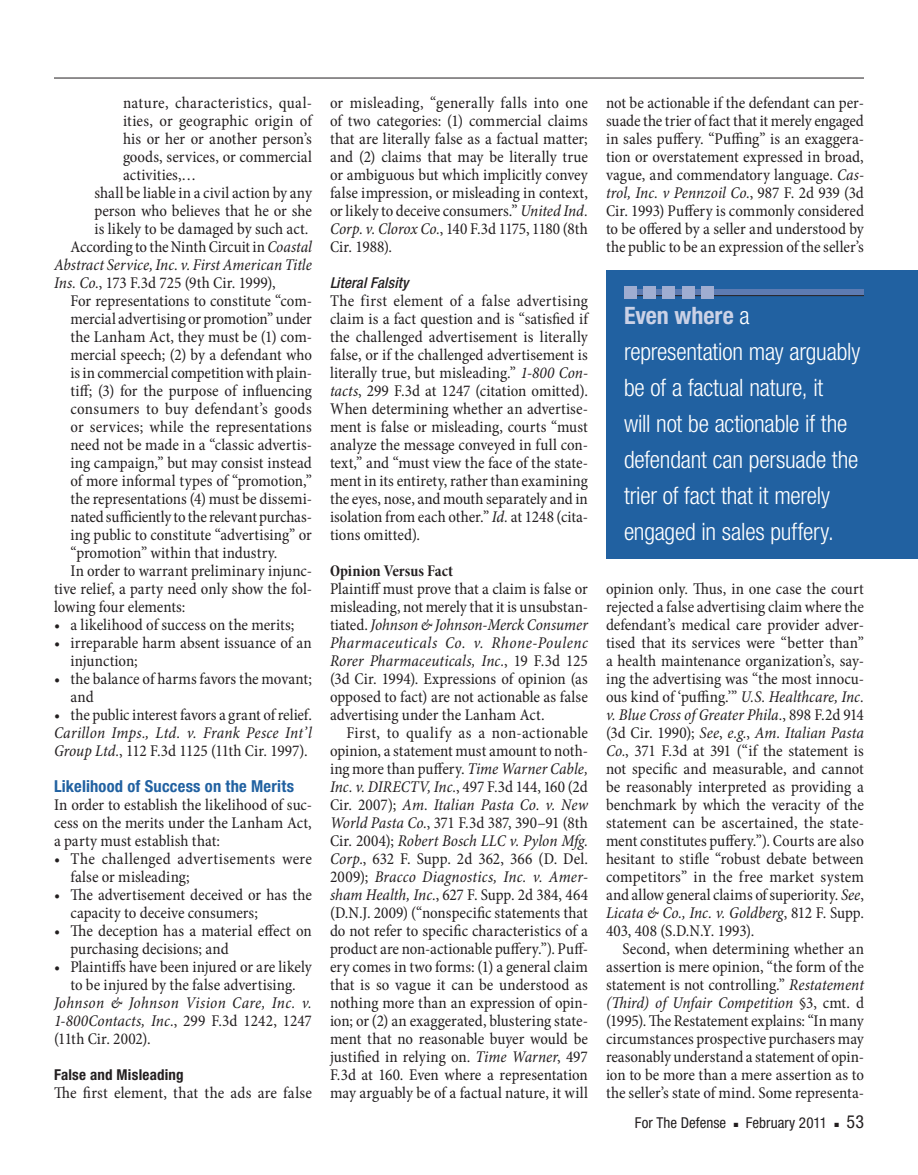
<style>
.page{position:relative;width:918px;height:1175px;background:#fff}
.page>*{position:absolute;margin:0;border:0;box-sizing:border-box;transform-origin:0 0}
.pullout_RH_block{font:300 condensed 24px/36px "Helvetica Neue";letter-spacing:-.01em;color:#fff}
.folio_right{font:condensed 18px "Helvetica Neue";color:#231f20}
.body_para_ind{font:condensed 16.5px/18px "Minion Pro";letter-spacing:-.005em;color:#231f20;text-align:justify}
.body_no_ind{font:condensed 16.5px/18px "Minion Pro";color:#231f20;text-align:justify}
.body_blockquote_1_ti{font:condensed 16.5px/18px "Minion Pro";color:#231f20;text-align:justify}
.body_bullet_1{font:condensed 16.5px/18px "Minion Pro";color:#231f20}
.body_no_ind-2{font:italic condensed 16.5px/18px "Minion Pro";letter-spacing:.015em;color:#231f20}
.body_blockquote_2_ha{font:condensed 16.5px/18px "Minion Pro";color:#231f20;text-align:justify}
.body_para_ind-2{font:italic condensed 16.5px/18px "Minion Pro";color:#231f20;text-align:justify}
.body_blockquote_2{font:condensed 16.5px/18px "Minion Pro";color:#231f20;text-align:justify}
.subhead_1{font:700 condensed 16.5px "Helvetica Neue";letter-spacing:.015em;color:#2161a1}
.subhead_4{font:16.5px "Minion Pro Bold Cn Subh";color:#231f20}
.folio_right-2{font:condensed 15px "Helvetica Neue";letter-spacing:.005em;color:#231f20}
.subhead_2{font:700 condensed 15px "Helvetica Neue";letter-spacing:.015em;color:#231f20}
.subhead_3{font:italic 500 condensed 15px "Helvetica Neue";letter-spacing:.01em;color:#231f20}
.s1{font-style:normal}
.s2{font-style:italic}
.s3{font-weight:700;color:#cad1e6}
</style>
<div class="page">
<hr style="left:54px;top:78px;width:810px;height:1px;background:#231f20">
<div style="left:606px;top:270px;width:312px;height:288px;background:#2161a1"></div>
<div style="left:624px;top:290px;width:240px;height:6px;background:#5d7bb2"></div>
<hr style="left:624px;top:295px;width:240px;height:1px;background:#231f20">
<div style="left:624px;top:286px;width:12px;height:13px;background:#9fadd1"></div>
<div style="left:643px;top:286px;width:13px;height:13px;background:#9fadd1"></div>
<div style="left:663px;top:286px;width:12px;height:13px;background:#9fadd1"></div>
<div style="left:682px;top:286px;width:13px;height:13px;background:#9fadd1"></div>
<div style="left:702px;top:286px;width:12px;height:13px;background:#9fadd1"></div>
<p class="body_blockquote_2_ha" style="left:123px;top:94px;width:191px">nature, characteristics, qual&shy;ities, or geographic origin of his or her or another person’s goods, services, or commercial activities,…</p>
<p class="body_blockquote_2" style="left:94px;top:184px;width:219px">shall be liable in a civil action by any person who believes that he or she is likely to be damaged by such act.</p>
<p class="body_para_ind-2" style="left:54px;top:238px;width:259px;text-indent:16px"><span class="s1">According to the Ninth Circuit in</span> Coastal Abstract Service, Inc. v. First American Title Ins. Co.<span class="s1">, 173 F.3d 725 (9th Cir. 1999),</span></p>
<p class="body_blockquote_1_ti" style="left:70px;top:292px;width:243px">For representations to constitute “com&shy;mercial advertising or promotion” under the Lanham Act, they must be (1) com&shy;mercial speech; (2) by a defendant who is in commercial competition with plain&shy;tiff; (3) for the purpose of influencing consumers to buy defendant’s goods or services; while the representations need not be made in a “classic advertis&shy;ing campaign,” but may consist instead of more informal types of “promotion,” the representations (4) must be dissemi&shy;nated sufficiently to the relevant purchas&shy;ing public to constitute “advertising” or “promotion” within that industry.</p>
<p class="body_para_ind" style="left:54px;top:562px;width:260px;text-indent:16px">In order to warrant preliminary injunc&shy;tive relief, a party need only show the fol&shy;lowing four elements:</p>
<p class="body_bullet_1" style="left:54px;top:616px;width:242px">• a likelihood of success on the merits;</p>
<p class="body_bullet_1" style="left:70px;top:634px;width:243px;text-indent:-16px">• irreparable harm absent issuance of an injunction;</p>
<p class="body_bullet_1" style="left:70px;top:670px;width:243px;text-indent:-16px">• the balance of harms favors the movant; and</p>
<p class="body_bullet_1" style="left:54px;top:706px;width:259px">• the public interest favors a grant of relief.</p>
<p class="body_no_ind-2" style="left:54px;top:724px;width:259px">Carillon Imps., Ltd. v. Frank Pesce Int’l<br>Group Ltd.<span class="s1">, 112 F.3d 1125 (11th Cir. 1997).</span></p>
<p class="subhead_1" style="left:54px;top:776px;width:242px">Likelihood of Success on the Merits</p>
<p class="body_no_ind" style="left:54px;top:796px;width:260px">In order to establish the likelihood of suc&shy;cess on the merits under the Lanham Act, a party must establish that:</p>
<p class="body_bullet_1" style="left:70px;top:850px;width:243px;text-indent:-16px">• The challenged advertisements were false or misleading;</p>
<p class="body_bullet_1" style="left:70px;top:886px;width:243px;text-indent:-16px">• The advertisement deceived or has the capacity to deceive consumers;</p>
<p class="body_bullet_1" style="left:70px;top:922px;width:243px;text-indent:-16px">• The deception has a material effect on purchasing decisions; and</p>
<p class="body_bullet_1" style="left:54px;top:958px;width:259px;text-align:center">• Plaintiffs have been injured or are likely to be injured by the false advertising.</p>
<p class="body_no_ind-2" style="left:54px;top:994px;width:259px;text-align:justify">Johnson &amp; Johnson Vision Care, Inc. v.<br>1-800Contacts, Inc.<span class="s1">, 299 F.3d 1242, 1247 (11th Cir. 2002).</span></p>
<p class="subhead_2" style="left:54px;top:1066px;width:131px">False and Misleading</p>
<p class="body_no_ind" style="left:54px;top:1084px;width:259px">The first element, that the ads are false</p>
<p class="body_no_ind" style="left:330px;top:94px;width:260px">or misleading, “generally falls into one of two categories: (1) commercial claims that are literally false as a factual matter; and (2) claims that may be literally true or ambiguous but which implicitly convey false impression, or misleading in context, or likely to deceive consumers.” <span class="s2">United Ind.<br>Corp. v. Clorox Co.</span>, 140 F.3d 1175, 1180 (8th Cir. 1988).</p>
<p class="subhead_3" style="left:330px;top:274px;width:80px">Literal Falsity</p>
<p class="body_no_ind" style="left:330px;top:292px;width:260px">The first element of a false advertising claim is a fact question and is “satisfied if the challenged advertisement is literally false, or if the challenged advertisement is literally true, but misleading.” <span class="s2">1-800 Con&shy;tacts</span>, 299 F.3d at 1247 (citation omitted).<br>When determining whether an advertise&shy;ment is false or misleading, courts “must analyze the message conveyed in full con&shy;text,” and “must view the face of the state&shy;ment in its entirety, rather than examining the eyes, nose, and mouth separately and in isolation from each other.” <span class="s2">Id.</span> at 1248 (cita&shy;tions omitted).</p>
<p class="subhead_4" style="left:330px;top:560px;width:125px">Opinion Versus Fact</p>
<p class="body_no_ind" style="left:330px;top:580px;width:260px">Plaintiff must prove that a claim is false or misleading, not merely that it is unsubstan&shy;tiated. <span class="s2">Johnson &amp; Johnson-Merck Consumer Pharmaceuticals Co. v. Rhone-Poulenc Rorer Pharmaceuticals, Inc.</span>, 19 F.3d 125 (3d Cir. 1994). Expressions of opinion (as opposed to fact) are not actionable as false advertising under the Lanham Act.</p>
<p class="body_para_ind" style="left:330px;top:724px;width:260px;text-indent:16px">First, to qualify as a non-actionable opinion, a statement must amount to noth&shy;ing more than puffery. <span class="s2">Time Warner Cable, Inc. v. DIRECTV, Inc.</span>, 497 F.3d 144, 160 (2d Cir. 2007); <span class="s2">Am. Italian Pasta Co. v. New World Pasta Co.</span>, 371 F.3d 387, 390–91 (8th Cir. 2004); <span class="s2">Robert Bosch LLC v. Pylon Mfg.<br>Corp.</span>, 632 F. Supp. 2d 362, 366 (D. Del.<br>2009); <span class="s2">Bracco Diagnostics, Inc. v. Amer&shy;sham Health, Inc.</span>, 627 F. Supp. 2d 384, 464 (D.N.J. 2009) (“nonspecific statements that do not refer to specific characteristics of a product are non-actionable puffery.”). Puff&shy;ery comes in two forms: (1) a general claim that is so vague it can be understood as nothing more than an expression of opin&shy;ion; or (2) an exaggerated, blustering state&shy;ment that no reasonable buyer would be justified in relying on. <span class="s2">Time Warner</span>, 497<br>F.3d at 160. Even where a representation may arguably be of a factual nature, it will</p>
<p class="body_para_ind" style="left:606px;top:94px;width:260px">not be actionable if the defendant can per&shy;suade the trier of fact that it merely engaged in sales puffery. “Puffing” is an exaggera&shy;tion or overstatement expressed in broad, vague, and commendatory language. <span class="s2">Cas&shy;trol, Inc. v Pennzoil Co.</span>, 987 F. 2d 939 (3d Cir. 1993) Puffery is commonly considered to be offered by a seller and understood by the public to be an expression of the seller’s</p>
<p class="pullout_RH_block" style="left:624px;top:297px;width:238px"><span class="s3">Even where</span> a representation may arguably be of a factual nature, it<br>will not be actionable if the defendant can persuade the trier of fact that it merely engaged in sales puffery.</p>
<p class="body_para_ind" style="left:606px;top:580px;width:260px">opinion only. Thus, in one case the court rejected a false advertising claim where the defendant’s medical care provider adver&shy;tised that its services were “better than” a health maintenance organization’s, say&shy;ing the advertising was “the most innocu&shy;ous kind of ‘puffing.’” <span class="s2">U.S. Healthcare, Inc. v. Blue Cross of Greater Phila.</span>, 898 F.2d 914 (3d Cir. 1990); <span class="s2">See</span>, <span class="s2">e.g.</span>, <span class="s2">Am. Italian Pasta Co.</span>, 371 F.3d at 391 (“if the statement is not specific and measurable, and cannot be reasonably interpreted as providing a benchmark by which the veracity of the statement can be ascertained, the state&shy;ment constitutes puffery.”). Courts are also hesitant to stifle “robust debate between competitors” in the free market system and allow general claims of superiority. <span class="s2">See</span>, <span class="s2">Licata &amp; Co., Inc. v. Goldberg</span>, 812 F. Supp.<br>403, 408 (S.D.N.Y. 1993).</p>
<p class="body_para_ind" style="left:606px;top:940px;width:260px;text-indent:16px">Second, when determining whether an assertion is mere opinion, “the form of the statement is not controlling.” <span class="s2">Restatement (Third) of Unfair Competition</span> §3, cmt. d (1995). The Restatement explains: “In many circumstances prospective purchasers may reasonably understand a statement of opin&shy;ion to be more than a mere assertion as to the seller’s state of mind. Some representa-</p>
<p class="folio_right-2" style="left:635px;top:1114px;width:93px">For The Defense</p>
<p class="folio_right-2" style="left:734px;top:1114px;width:95px">■ February 2011</p>
<p class="folio_right" style="left:835px;top:1111px;width:31px">■ 53</p>
</div>
